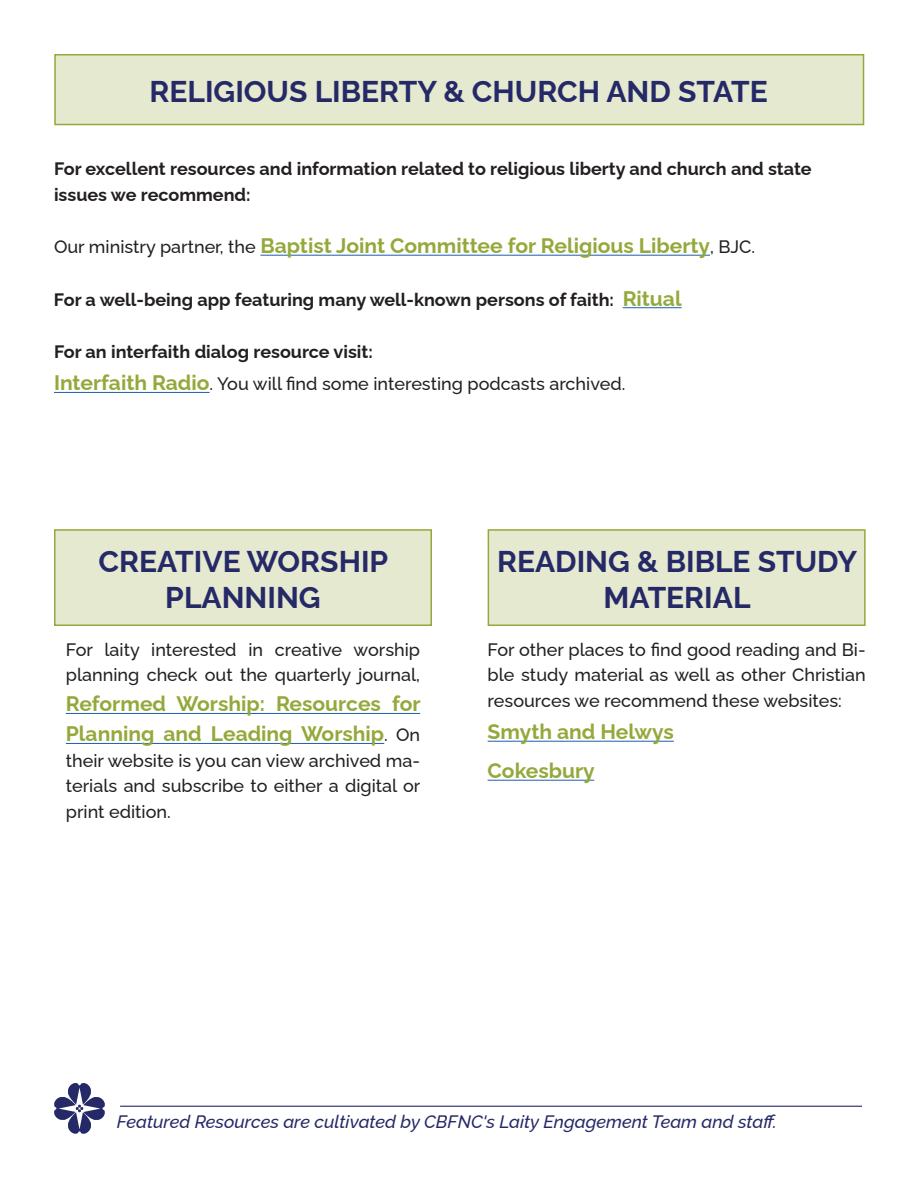
<style>
.page{position:relative;width:918px;height:1188px;background:#fff}
.page>*{position:absolute;margin:0;border:0;box-sizing:border-box;transform-origin:0 0}
.t1{font:700 30px/36px "Raleway";color:#252967;text-align:center}
.t2{font:700 21px/30px "Raleway";color:#94a93b}
.t3{font:500 18px/25.5px "Raleway";color:#231f20}
.t4{font:700 18px/25.5px "Raleway";color:#231f20}
.t5{font:italic 500 18px "Raleway";color:#252967}
.s1{font-weight:500;font-size:18px;color:#231f20}
.s2{font-size:21px;color:#94a93b}
.s3{font-weight:700}
.s4{font-weight:700;font-size:21px;color:#94a93b}
</style>
<div class="page">
<hr style="left:120px;top:1106px;width:742px;height:1px;background:#252967">
<svg style="left:54px;top:1083px;width:51px;height:51px"></svg>
<hr style="left:260px;top:255px;width:450px;height:1px;background:#2865b1">
<hr style="left:623px;top:307px;width:59px;height:1px;background:#2865b1">
<hr style="left:54px;top:392px;width:156px;height:1px;background:#2865b1">
<div style="left:54px;top:54px;width:810px;height:71px;background:#e5e9cf;border:2px solid #94a93b"></div>
<div style="left:54px;top:529px;width:378px;height:97px;background:#e5e9cf;border:2px solid #94a93b"></div>
<hr style="left:66px;top:713px;width:354px;height:1px;background:#2865b1">
<hr style="left:66px;top:743px;width:318px;height:1px;background:#2865b1">
<div style="left:488px;top:529px;width:378px;height:97px;background:#e5e9cf;border:2px solid #94a93b"></div>
<hr style="left:488px;top:741px;width:186px;height:1px;background:#2865b1">
<hr style="left:488px;top:780px;width:106px;height:1px;background:#2865b1">
<h1 class="t1" style="left:150px;top:70px;width:620px">RELIGIOUS LIBERTY &amp; CHURCH AND STATE</h1>
<p class="t4" style="left:54px;top:154px;width:759px">For excellent resources and information related to religious liberty and church and state issues we recommend:</p>
<p class="t2" style="left:54px;top:228px;width:703px"><span class="s1">Our ministry partner, the</span> Baptist Joint Committee for Religious Liberty<span class="s1">, BJC.</span></p>
<p class="t4" style="left:54px;top:285px;width:629px">For a well-being app featuring many well-known persons of faith: <span class="s2">Ritual</span></p>
<p class="t3" style="left:54px;top:334px;width:573px;line-height:32.2px"><span class="s3">For an interfaith dialog resource visit:<br></span><span class="s4">Interfaith Radio</span>. You will find some interesting podcasts archived.</p>
<h1 class="t1" style="left:99px;top:540px;width:291px">CREATIVE WORSHIP<br>PLANNING</h1>
<p class="t3" style="left:66px;top:635px;width:356px">For laity interested in creative worship planning check out the quarterly journal,</p>
<p class="t2" style="left:66px;top:687px;width:356px">Reformed Worship: Resources for<br>Planning and Leading Worship<span class="s1">. On</span></p>
<p class="t3" style="left:66px;top:746px;width:356px;text-align:justify">their website is you can view archived ma&shy;terials and subscribe to either a digital or print edition.</p>
<h1 class="t1" style="left:497px;top:540px;width:362px">READING &amp; BIBLE STUDY<br>MATERIAL</h1>
<p class="t3" style="left:488px;top:635px;width:380px;text-align:justify">For other places to find good reading and Bi&shy;ble study material as well as other Christian resources we recommend these websites:</p>
<p class="t2" style="left:488px;top:710px;width:188px;line-height:39px">Smyth and Helwys<br>Cokesbury</p>
<p class="t5" style="left:117px;top:1108px;width:661px">Featured Resources are cultivated by CBFNC's Laity Engagement Team and staff.</p>
</div>
